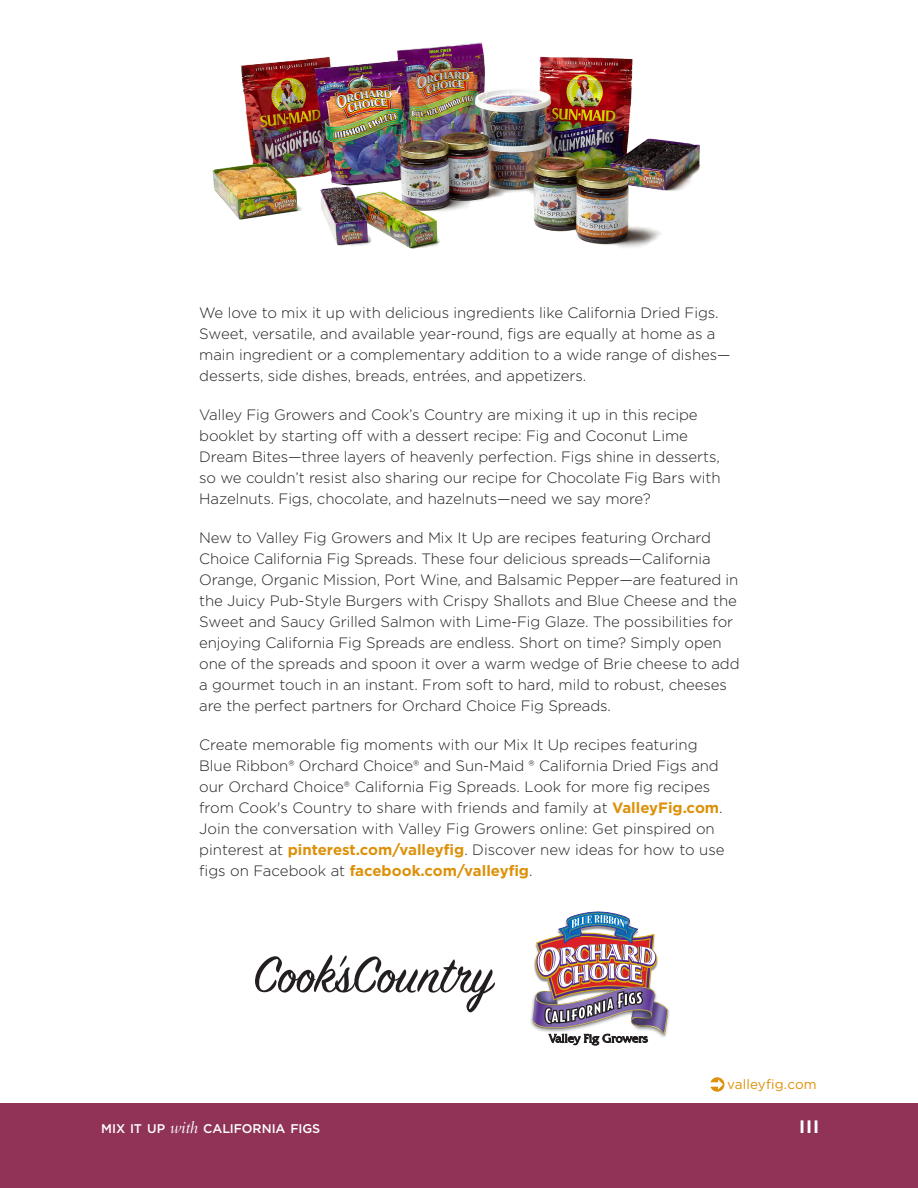
<style>
.page{position:relative;width:918px;height:1188px;background:#fff}
.page>*{position:absolute;margin:0;border:0;box-sizing:border-box;transform-origin:0 0}
.t1{font:700 18px "Gotham";color:#fff}
.t2{font:300 15px/21px "Gotham";letter-spacing:-.005em;color:#231f20}
.t3{font:13.5px "Gotham";letter-spacing:.005em;color:#dd910a}
.t4{font:500 12.6px "Gotham";letter-spacing:-.005em;color:#fff}
.s1{font-weight:700;color:#dd910a}
.s2{font-family:"Bembo Std";font-weight:400;font-style:italic;font-size:18px}
</style>
<div class="page">
<svg style="left:710px;top:1077px;width:14px;height:15px"></svg>
<div style="left:0;top:1103px;width:918px;height:85px;background:#903357"></div>
<svg style="left:255px;top:955px;width:240px;height:58px"></svg>
<img style="left:530px;top:996px;width:140px;height:41px">
<img style="left:534px;top:911px;width:125px;height:135px">
<img style="left:212px;top:42px;width:489px;height:207px">
<p class="t2" style="left:199px;top:301px;width:533px">We love to mix it up with delicious ingredients like California Dried Figs.<br>Sweet, versatile, and available year-round, figs are equally at home as a main ingredient or a complementary addition to a wide range of dishes— desserts, side dishes, breads, entrées, and appetizers.</p>
<p class="t2" style="left:199px;top:403px;width:523px">Valley Fig Growers and Cook’s Country are mixing it up in this recipe booklet by starting off with a dessert recipe: Fig and Coconut Lime Dream Bites—three layers of heavenly perfection. Figs shine in desserts, so we couldn’t resist also sharing our recipe for Chocolate Fig Bars with Hazelnuts. Figs, chocolate, and hazelnuts—need we say more?</p>
<p class="t2" style="left:199px;top:526px;width:542px">New to Valley Fig Growers and Mix It Up are recipes featuring Orchard Choice California Fig Spreads. These four delicious spreads—California Orange, Organic Mission, Port Wine, and Balsamic Pepper—are featured in the Juicy Pub-Style Burgers with Crispy Shallots and Blue Cheese and the Sweet and Saucy Grilled Salmon with Lime-Fig Glaze. The possibilities for enjoying California Fig Spreads are endless. Short on time? Simply open one of the spreads and spoon it over a warm wedge of Brie cheese to add a gourmet touch in an instant. From soft to hard, mild to robust, cheeses are the perfect partners for Orchard Choice Fig Spreads.</p>
<p class="t2" style="left:199px;top:733px;width:527px">Create memorable fig moments with our Mix It Up recipes featuring Blue Ribbon® Orchard Choice® and Sun-Maid ® California Dried Figs and our Orchard Choice® California Fig Spreads. Look for more fig recipes from Cook's Country to share with friends and family at <span class="s1">ValleyFig.com</span>.<br>Join the conversation with Valley Fig Growers online: Get pinspired on pinterest at <span class="s1">pinterest.com/valleyfig</span>. Discover new ideas for how to use figs on Facebook at <span class="s1">facebook.com/valleyfig</span>.</p>
<p class="t3" style="left:727px;top:1075px;width:91px">valleyfig.com</p>
<p class="t4" style="left:101px;top:1120px;width:221px">MIX IT UP <span class="s2">with</span> CALIFORNIA FIGS</p>
<p class="t1" style="left:799px;top:1115px;width:22px">III</p>
</div>
